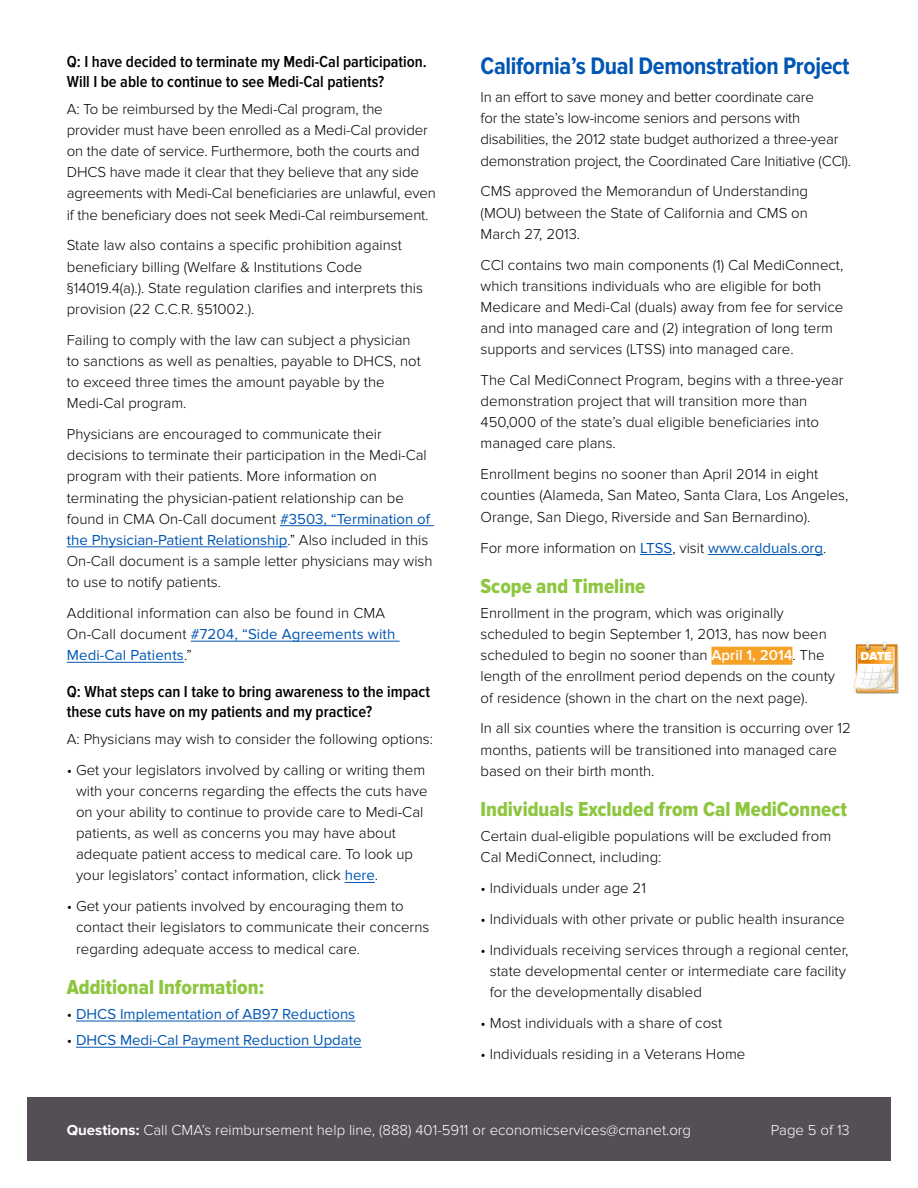
<style>
.page{position:relative;width:918px;height:1188px;background:#fff}
.page>*{position:absolute;margin:0;border:0;box-sizing:border-box;transform-origin:0 0}
.t1{font:700 24.75px "Proxima Nova Cond";letter-spacing:-.015em;color:#0056b3}
.t2{font:21px "Proxima Nova Cond Extrabld";color:#8dc63f}
.t3{font:600 16.5px/20.2px "Proxima Nova Cond";color:#000}
.t4{font:300 15px/21.1px "Proxima Nova";color:#000}
.t5{font:300 15px "Proxima Nova";color:#fff}
.t6{font:15px "Proxima Nova";color:#0056b3}
.t7{font:900 12px "Proxima Nova";color:#fff}
.s1{font-weight:400;color:#0056b3}
.s2{font-weight:300;color:#000}
.s3{font-weight:600;color:#fff}
.s4{font-weight:700}
</style>
<div class="page">
<div style="left:27px;top:1097px;width:864px;height:63px;background:#564e57"></div>
<hr style="left:280px;top:525px;width:154px;height:1px;background:#0056b3">
<hr style="left:67px;top:547px;width:220px;height:1px;background:#0056b3">
<hr style="left:191px;top:641px;width:209px;height:1px;background:#0056b3">
<hr style="left:67px;top:662px;width:117px;height:1px;background:#0056b3">
<hr style="left:345px;top:882px;width:30px;height:1px;background:#0056b3">
<hr style="left:76px;top:1021px;width:279px;height:1px;background:#0056b3">
<hr style="left:76px;top:1047px;width:286px;height:1px;background:#0056b3">
<hr style="left:640px;top:554px;width:32px;height:1px;background:#0056b3">
<hr style="left:708px;top:554px;width:115px;height:1px;background:#0056b3">
<div style="left:712px;top:647px;width:80px;height:18px;background:#f6a025"></div>
<img style="left:853px;top:641px;width:45px;height:52px">
<p class="t3" style="left:67px;top:52px;width:362px">Q: I have decided to terminate my Medi-Cal participation.<br>Will I be able to continue to see Medi-Cal patients?</p>
<p class="t4" style="left:67px;top:98px;width:371px">A: To be reimbursed by the Medi-Cal program, the provider must have been enrolled as a Medi-Cal provider on the date of service. Furthermore, both the courts and DHCS have made it clear that they believe that any side agreements with Medi-Cal beneficiaries are unlawful, even if the beneficiary does not seek Medi-Cal reimbursement.</p>
<p class="t4" style="left:67px;top:235px;width:358px">State law also contains a specific prohibition against beneficiary billing (Welfare &amp; Institutions Code §14019.4(a).). State regulation clarifies and interprets this provision (22 C.C.R. §51002.).</p>
<p class="t4" style="left:67px;top:329px;width:356px">Failing to comply with the law can subject a physician to sanctions as well as penalties, payable to DHCS, not to exceed three times the amount payable by the Medi-Cal program.</p>
<p class="t4" style="left:67px;top:424px;width:367px">Physicians are encouraged to communicate their decisions to terminate their participation in the Medi-Cal program with their patients. More information on terminating the physician-patient relationship can be found in CMA On-Call document <span class="s1">#3503, “Termination of the Physician-Patient Relationship</span>.” Also included in this On-Call document is a sample letter physicians may wish to use to notify patients.</p>
<p class="t4" style="left:67px;top:603px;width:330px">Additional information can also be found in CMA<br>On-Call document <span class="s1">#7204, “Side Agreements with<br>Medi-Cal Patients</span>.”</p>
<p class="t3" style="left:67px;top:682px;width:365px">Q: What steps can I take to bring awareness to the impact these cuts have on my patients and my practice?</p>
<p class="t4" style="left:67px;top:728px;width:368px">A: Physicians may wish to consider the following options:</p>
<p class="t4" style="left:76px;top:759px;width:353px;text-indent:-9px">• Get your legislators involved by calling or writing them with your concerns regarding the effects the cuts have on your ability to continue to provide care to Medi-Cal patients, as well as concerns you may have about adequate patient access to medical care. To look up your legislators’ contact information, click <span class="s1">here</span>.</p>
<p class="t4" style="left:76px;top:896px;width:355px;text-indent:-9px">• Get your patients involved by encouraging them to contact their legislators to communicate their concerns regarding adequate access to medical care.</p>
<h2 class="t2" style="left:67px;top:975px;width:199px">Additional Information:</h2>
<p class="t6" style="left:67px;top:1005px;width:290px"><span class="s2">•</span> DHCS Implementation of AB97 Reductions</p>
<p class="t6" style="left:67px;top:1032px;width:296px"><span class="s2">•</span> DHCS Medi-Cal Payment Reduction Update</p>
<h1 class="t1" style="left:481px;top:52px;width:370px">California’s Dual Demonstration Project</h1>
<p class="t4" style="left:481px;top:87px;width:372px">In an effort to save money and better coordinate care<br>for the state’s low-income seniors and persons with disabilities, the 2012 state budget authorized a three-year demonstration project, the Coordinated Care Initiative (CCI).</p>
<p class="t4" style="left:481px;top:181px;width:329px;text-align:justify">CMS approved the Memorandun of Understanding (MOU) between the State of California and CMS on March 27, 2013.</p>
<p class="t4" style="left:481px;top:254px;width:364px">CCI contains two main components (1) Cal MediConnect, which transitions individuals who are eligible for both Medicare and Medi-Cal (duals) away from fee for service and into managed care and (2) integration of long term supports and services (LTSS) into managed care.</p>
<p class="t4" style="left:481px;top:370px;width:365px">The Cal MediConnect Program, begins with a three-year demonstration project that will transition more than 450,000 of the state’s dual eligible beneficiaries into managed care plans.</p>
<p class="t4" style="left:481px;top:464px;width:369px">Enrollment begins no sooner than April 2014 in eight counties (Alameda, San Mateo, Santa Clara, Los Angeles,<br>Orange, San Diego, Riverside and San Bernardino).</p>
<p class="t4" style="left:481px;top:537px;width:347px">For more information on <span class="s1">LTSS</span>, visit <span class="s1">www.calduals.org</span>.</p>
<h2 class="t2" style="left:481px;top:574px;width:166px">Scope and Timeline</h2>
<p class="t4" style="left:481px;top:603px;width:356px">Enrollment in the program, which was originally scheduled to begin September 1, 2013, has now been scheduled to begin no sooner than <span class="s3">April 1, 2014</span>. The length of the enrollment period depends on the county of residence (shown in the chart on the next page).</p>
<p class="t4" style="left:481px;top:718px;width:372px">In all six counties where the transition is occurring over 12 months, patients will be transitioned into managed care based on their birth month.</p>
<h2 class="t2" style="left:481px;top:797px;width:368px">Individuals Excluded from Cal MediConnect</h2>
<p class="t4" style="left:481px;top:826px;width:352px">Certain dual-eligible populations will be excluded from<br>Cal MediConnect, including:</p>
<p class="t4" style="left:481px;top:878px;width:167px">• Individuals under age 21</p>
<p class="t4" style="left:481px;top:909px;width:366px">• Individuals with other private or public health insurance</p>
<p class="t4" style="left:490px;top:939px;width:360px;text-indent:-9px">• Individuals receiving services through a regional center, state developmental center or intermediate care facility for the developmentally disabled</p>
<p class="t4" style="left:481px;top:1013px;width:243px">• Most individuals with a share of cost</p>
<p class="t4" style="left:481px;top:1043px;width:266px">• Individuals residing in a Veterans Home</p>
<p class="t7" style="left:860px;top:649px;width:32px">DATE</p>
<p class="t5" style="left:67px;top:1121px;width:626px"><span class="s4">Questions:</span> Call CMA’s reimbursement help line, (888) 401-5911 or economicservices@cmanet.org</p>
<p class="t5" style="left:771px;top:1121px;width:80px">Page 5 of 13</p>
</div>
